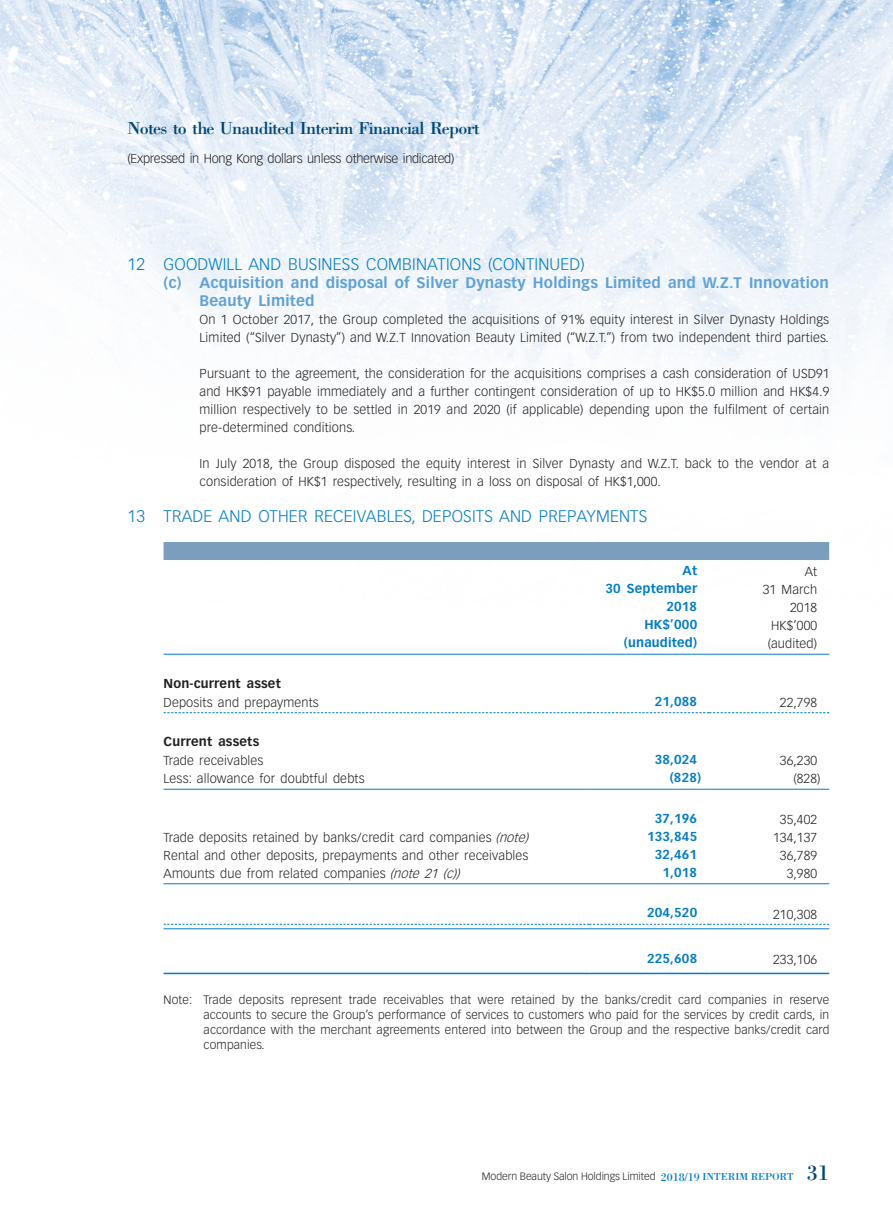
<style>
.page{position:relative;width:893px;height:1212px;background:#fff}
.page>*{position:absolute;margin:0;border:0;box-sizing:border-box;transform-origin:0 0}
.t1{font:18px "Bodoni Std";letter-spacing:-.04em;color:#004775}
._03_H1{font:300 16.5px "Vectora LT Std";letter-spacing:.015em;color:#007dc3}
._04___H2{font:700 15px/18px "Vectora LT Std";letter-spacing:.01em;color:#60a2d6}
._13_____P4{font:300 12.75px/18px "Vectora LT Std";letter-spacing:.015em;color:#231f20}
._15_Table_Stub{font:300 12.75px "Vectora LT Std";letter-spacing:.015em;color:#231f20}
._12___P2{font:700 12.75px/18px "Vectora LT Std";letter-spacing:.015em;color:#007dc3;text-align:right}
._12___P2-2{font:300 12.75px/18px "Vectora LT Std";letter-spacing:.015em;color:#231f20;text-align:right}
._13_____P4-2{font:300 12.75px "Vectora LT Std";letter-spacing:-.02em;color:#231f20}
._15_Table_Stub-2{font:700 12.75px "Vectora LT Std";letter-spacing:.015em;color:#231f20}
._22____IN2__Note{font:300 12px/15px "Vectora LT Std";letter-spacing:.01em;color:#231f20;text-align:justify}
.t2{font:300 10.5px "Vectora LT Std";letter-spacing:-.005em;color:#231f20}
.s1{font-style:italic}
.s2{font-family:"Bodoni Std";font-weight:400;font-size:12px;color:#007dc3}
.s3{font-family:"Bodoni Std";font-weight:400;color:#007dc3}
.s4{font-family:"Bodoni Std";font-weight:400;font-size:22.5px;color:#004775}
</style>
<div class="page">
<img style="left:0;top:0;width:893px;height:560px">
<div style="left:164px;top:542px;width:665px;height:18px;background:#7b9dbe"></div>
<hr style="left:164px;top:654px;width:425px;height:1px;background:#007dc3">
<hr style="left:589px;top:654px;width:120px;height:1px;background:#007dc3">
<hr style="left:709px;top:654px;width:120px;height:1px;background:#007dc3">
<svg style="left:164px;top:712px;width:665px;height:1px"></svg>
<hr style="left:164px;top:789px;width:425px;height:1px;background:#007dc3">
<hr style="left:589px;top:789px;width:120px;height:1px;background:#007dc3">
<hr style="left:709px;top:789px;width:120px;height:1px;background:#007dc3">
<hr style="left:164px;top:883px;width:425px;height:1px;background:#007dc3">
<hr style="left:589px;top:883px;width:120px;height:1px;background:#007dc3">
<hr style="left:709px;top:883px;width:120px;height:1px;background:#007dc3">
<svg style="left:164px;top:924px;width:665px;height:1px"></svg>
<hr style="left:164px;top:928px;width:425px;height:1px;background:#007dc3">
<hr style="left:589px;top:928px;width:120px;height:1px;background:#007dc3">
<hr style="left:709px;top:928px;width:120px;height:1px;background:#007dc3">
<hr style="left:164px;top:973px;width:425px;height:1px;background:#007dc3">
<hr style="left:589px;top:973px;width:120px;height:1px;background:#007dc3">
<hr style="left:709px;top:973px;width:120px;height:1px;background:#007dc3">
<h1 class="t1" style="left:128px;top:117px;width:354px">Notes to the Unaudited Interim Financial Report</h1>
<p class="_13_____P4-2" style="left:128px;top:151px;width:328px">(Expressed in Hong Kong dollars unless otherwise indicated)</p>
<p class="_03_H1" style="left:128px;top:254px;width:459px">12 GOODWILL AND BUSINESS COMBINATIONS (CONTINUED)</p>
<p class="_04___H2" style="left:200px;top:274px;width:631px;text-indent:-36px">(c) Acquisition and disposal of Silver Dynasty Holdings Limited and W.Z.T Innovation<br>Beauty Limited</p>
<p class="_13_____P4" style="left:200px;top:310px;width:631px">On 1 October 2017, the Group completed the acquisitions of 91% equity interest in Silver Dynasty Holdings<br>Limited (“Silver Dynasty”) and W.Z.T Innovation Beauty Limited (“W.Z.T.”) from two independent third parties.</p>
<p class="_13_____P4" style="left:200px;top:364px;width:631px;text-align:justify">Pursuant to the agreement, the consideration for the acquisitions comprises a cash consideration of USD91 and HK$91 payable immediately and a further contingent consideration of up to HK$5.0 million and HK$4.9 million respectively to be settled in 2019 and 2020 (if applicable) depending upon the fulfilment of certain pre-determined conditions.</p>
<p class="_13_____P4" style="left:200px;top:454px;width:631px">In July 2018, the Group disposed the equity interest in Silver Dynasty and W.Z.T. back to the vendor at a consideration of HK$1 respectively, resulting in a loss on disposal of HK$1,000.</p>
<p class="_03_H1" style="left:128px;top:506px;width:521px">13 TRADE AND OTHER RECEIVABLES, DEPOSITS AND PREPAYMENTS</p>
<p class="_12___P2" style="left:605px;top:562px;width:93px">At<br>30 September<br>2018</p>
<p class="_12___P2-2" style="left:763px;top:563px;width:56px">At<br>31 March<br>2018</p>
<p class="_12___P2" style="left:644px;top:616px;width:54px">HK$’000</p>
<p class="_12___P2-2" style="left:771px;top:617px;width:48px">HK$’000</p>
<p class="_12___P2" style="left:624px;top:634px;width:75px">(unaudited)</p>
<p class="_12___P2-2" style="left:768px;top:635px;width:51px">(audited)</p>
<p class="_15_Table_Stub-2" style="left:164px;top:676px;width:119px">Non-current asset</p>
<p class="_15_Table_Stub" style="left:164px;top:695px;width:157px">Deposits and prepayments</p>
<p class="_12___P2" style="left:655px;top:692px;width:44px">21,088</p>
<p class="_12___P2-2" style="left:780px;top:693px;width:39px">22,798</p>
<p class="_15_Table_Stub-2" style="left:164px;top:734px;width:97px">Current assets</p>
<p class="_15_Table_Stub" style="left:164px;top:753px;width:101px">Trade receivables</p>
<p class="_12___P2" style="left:655px;top:751px;width:44px">38,024</p>
<p class="_12___P2-2" style="left:780px;top:752px;width:39px">36,230</p>
<p class="_15_Table_Stub" style="left:164px;top:771px;width:203px">Less: allowance for doubtful debts</p>
<p class="_12___P2" style="left:670px;top:769px;width:33px">(828)</p>
<p class="_12___P2-2" style="left:793px;top:770px;width:29px">(828)</p>
<p class="_12___P2" style="left:655px;top:809px;width:44px">37,196</p>
<p class="_12___P2-2" style="left:780px;top:811px;width:39px">35,402</p>
<p class="_15_Table_Stub" style="left:164px;top:830px;width:370px">Trade deposits retained by banks/credit card companies <span class="s1">(note)</span></p>
<p class="_12___P2" style="left:647px;top:827px;width:52px">133,845</p>
<p class="_12___P2-2" style="left:773px;top:829px;width:46px">134,137</p>
<p class="_15_Table_Stub" style="left:164px;top:848px;width:366px">Rental and other deposits, prepayments and other receivables</p>
<p class="_12___P2" style="left:655px;top:845px;width:44px">32,461</p>
<p class="_12___P2-2" style="left:780px;top:847px;width:39px">36,789</p>
<p class="_15_Table_Stub" style="left:164px;top:866px;width:302px">Amounts due from related companies <span class="s1">(note 21 (c))</span></p>
<p class="_12___P2" style="left:662px;top:863px;width:36px">1,018</p>
<p class="_12___P2-2" style="left:787px;top:865px;width:32px">3,980</p>
<p class="_12___P2" style="left:647px;top:904px;width:52px">204,520</p>
<p class="_12___P2-2" style="left:773px;top:905px;width:46px">210,308</p>
<p class="_12___P2" style="left:647px;top:949px;width:52px">225,608</p>
<p class="_12___P2-2" style="left:773px;top:950px;width:46px">233,106</p>
<p class="_22____IN2__Note" style="left:204px;top:992px;width:627px;text-indent:-40px">Note: Trade deposits represent trade receivables that were retained by the banks/credit card companies in reserve accounts to secure the Group’s performance of services to customers who paid for the services by credit cards, in accordance with the merchant agreements entered into between the Group and the respective banks/credit card companies.</p>
<p class="t2" style="left:482px;top:1170px;width:349px">Modern Beauty Salon Holdings Limited <span class="s2">2018/19</span> <span class="s3">INTERIM REPORT</span> <span class="s4">31</span></p>
</div>
